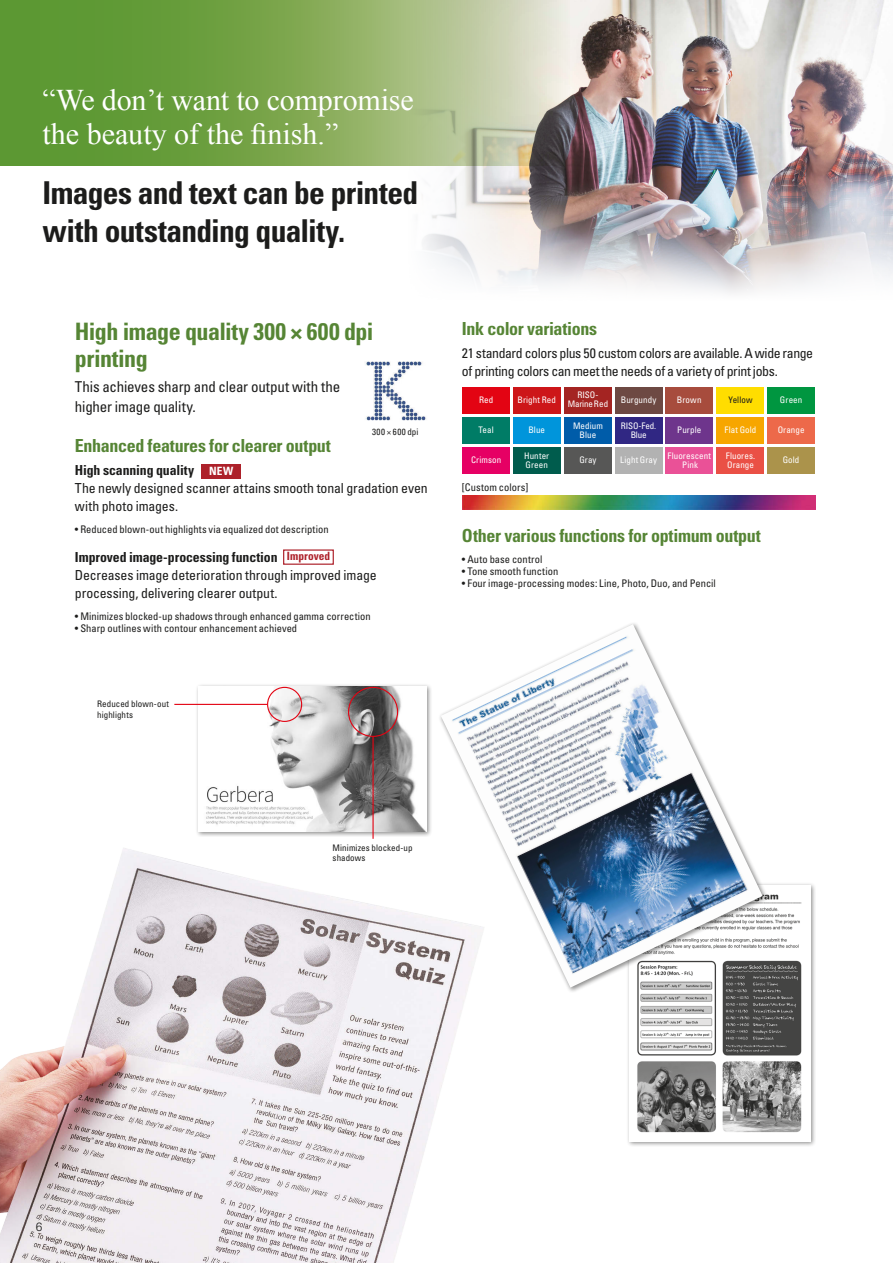
<style>
.page{position:relative;width:893px;height:1263px;background:#fff}
.page>*{position:absolute;margin:0;border:0;box-sizing:border-box;transform-origin:0 0}
.t1{font:700 condensed 31.5px/37.5px "Univers LT Std";letter-spacing:-.025em;color:#1c1c1b}
.t2{font:30px/34.5px "Times New Roman";letter-spacing:-.005em;color:#fff}
.t3{font:700 condensed 24px/27px "Univers LT Std";letter-spacing:-.02em;color:#568535}
.t4{font:700 condensed 18px "Univers LT Std";letter-spacing:-.02em;color:#568535}
.t5{font:condensed 15px/19.5px "Univers LT Std";letter-spacing:-.015em;color:#1c1c1b}
.t6{font:condensed 13.8px/18px "Univers LT Std";letter-spacing:-.01em;color:#1c1c1b}
.t7{font:condensed 13.8px/18px "Univers LT Std";letter-spacing:-.03em;color:#1c1c1b}
.t8{font:700 condensed 13.8px "Univers LT Std";letter-spacing:-.01em;color:#1c1c1b}
.t9{font:300 12px "Univers";color:#1c1c1b}
.t10{font:700 condensed 11.4px "Univers LT Std";color:#ad212a}
.t11{font:700 condensed 11.4px "Univers LT Std";color:#fff}
.t12{font:condensed 10.5px "Univers LT Std";letter-spacing:.005em;color:#1c1c1b}
.t13{font:condensed 9px "Univers LT Std";letter-spacing:.005em;color:#fff}
.t14{font:condensed 9px/10.5px "Univers LT Std";letter-spacing:.01em;color:#1c1c1b}
.t15{font:condensed 9px "Univers LT Std";letter-spacing:.05em;color:#1c1c1b}
.t16{font:condensed 9px "Univers LT Std";letter-spacing:-.02em;color:#fff}
</style>
<div class="page">
<img style="left:423px;top:0;width:470px;height:293px">
<img style="left:0;top:848px;width:466px;height:415px">
<svg style="left:0;top:0;width:570px;height:166px;background:#87ac61"></svg>
<div style="left:195px;top:683px;width:238px;height:154px;background:#1c1c1b;opacity:.5"></div>
<img style="left:198px;top:686px;width:229px;height:145px">
<div style="left:267px;top:687px;width:35px;height:35px;border:1px solid #e30413;border-radius:50%"></div>
<div style="left:348px;top:687px;width:50px;height:50px;border:1px solid #e30413;border-radius:50%"></div>
<hr style="left:174px;top:704px;width:93px;height:1px;background:#e30413">
<hr style="left:372px;top:736px;width:2px;height:103px;background:#e30413">
<div style="left:626px;top:882px;width:190px;height:265px;background:#1c1c1b;opacity:.5"></div>
<img style="left:629px;top:885px;width:181px;height:256px">
<div style="left:438px;top:622px;width:330px;height:371px;background:#1c1c1b;opacity:.5"></div>
<img style="left:441px;top:624px;width:322px;height:363px">
<img style="left:365px;top:361px;width:61px;height:60px">
<div style="left:462px;top:387px;width:48px;height:26px;background:#e30413"></div>
<div style="left:462px;top:417px;width:48px;height:27px;background:#007c66"></div>
<div style="left:462px;top:447px;width:48px;height:27px;background:#e60064"></div>
<div style="left:513px;top:387px;width:48px;height:26px;background:#cd1619"></div>
<div style="left:513px;top:417px;width:48px;height:27px;background:#0095db"></div>
<div style="left:513px;top:447px;width:48px;height:27px;background:#005c4d"></div>
<div style="left:564px;top:387px;width:48px;height:26px;background:#a42422"></div>
<div style="left:564px;top:417px;width:48px;height:27px;background:#005ca9"></div>
<div style="left:564px;top:447px;width:48px;height:27px;background:#575756"></div>
<div style="left:615px;top:387px;width:47px;height:26px;background:#6d4943"></div>
<div style="left:615px;top:417px;width:47px;height:27px;background:#302783"></div>
<div style="left:615px;top:447px;width:47px;height:27px;background:#b2b2b2"></div>
<div style="left:665px;top:387px;width:48px;height:26px;background:#a74c3d"></div>
<div style="left:665px;top:417px;width:48px;height:27px;background:#6e358c"></div>
<div style="left:665px;top:447px;width:48px;height:27px;background:#ea5197"></div>
<div style="left:716px;top:387px;width:48px;height:26px;background:#fd0"></div>
<div style="left:716px;top:417px;width:48px;height:27px;background:#f7a600"></div>
<div style="left:716px;top:447px;width:48px;height:27px;background:#ea5045"></div>
<div style="left:767px;top:387px;width:48px;height:26px;background:#009640"></div>
<div style="left:767px;top:417px;width:48px;height:27px;background:#ed694a"></div>
<div style="left:767px;top:447px;width:48px;height:27px;background:#ab934b"></div>
<div style="left:283px;top:549px;width:51px;height:16px;border:1px solid #ad212a"></div>
<div style="left:202px;top:464px;width:39px;height:14px;background:#ad212a"></div>
<img style="left:462px;top:496px;width:353px;height:13px">
<p class="t2" style="left:43px;top:82px;width:373px">“We don’t want to compromise the beauty of the finish.”</p>
<p class="t1" style="left:43px;top:174px;width:377px">Images and text can be printed with outstanding quality.</p>
<p class="t3" style="left:75px;top:318px;width:300px">High image quality 300 × 600 dpi printing</p>
<p class="t5" style="left:75px;top:377px;width:267px">This achieves sharp and clear output with the higher image quality.</p>
<p class="t4" style="left:75px;top:434px;width:257px">Enhanced features for clearer output</p>
<p class="t8" style="left:75px;top:462px;width:121px">High scanning quality</p>
<p class="t6" style="left:75px;top:479px;width:354px">The newly designed scanner attains smooth tonal gradation even with photo images.</p>
<p class="t12" style="left:75px;top:522px;width:255px">• Reduced blown-out highlights via equalized dot description</p>
<p class="t8" style="left:75px;top:549px;width:204px">Improved image-processing function</p>
<p class="t6" style="left:75px;top:566px;width:303px">Decreases image deterioration through improved image processing, delivering clearer output.</p>
<p class="t12" style="left:75px;top:609px;width:297px">• Minimizes blocked-up shadows through enhanced gamma correction</p>
<p class="t12" style="left:75px;top:621px;width:224px">• Sharp outlines with contour enhancement achieved</p>
<p class="t15" style="left:372px;top:426px;width:48px">300 × 600 dpi</p>
<p class="t11" style="left:209px;top:464px;width:25px">NEW</p>
<p class="t10" style="left:287px;top:549px;width:45px">Improved</p>
<p class="t14" style="left:97px;top:698px;width:73px">Reduced blown-out highlights</p>
<p class="t4" style="left:462px;top:317px;width:137px">Ink color variations</p>
<p class="t7" style="left:462px;top:344px;width:353px">21 standard colors plus 50 custom colors are available. A wide range of printing colors can meet the needs of a variety of print jobs.</p>
<p class="t13" style="left:479px;top:394px;width:16px">Red</p>
<p class="t13" style="left:479px;top:424px;width:17px">Teal</p>
<p class="t13" style="left:471px;top:454px;width:32px">Crimson</p>
<p class="t13" style="left:517px;top:394px;width:40px">Bright Red</p>
<p class="t13" style="left:528px;top:424px;width:18px">Blue</p>
<p class="t13" style="left:524px;top:450px;width:27px">Hunter</p>
<p class="t13" style="left:526px;top:459px;width:24px">Green</p>
<p class="t12" style="left:462px;top:481px;width:68px">[Custom colors]</p>
<p class="t13" style="left:578px;top:389px;width:22px">RISO-</p>
<p class="t16" style="left:568px;top:398px;width:42px">Marine Red</p>
<p class="t13" style="left:573px;top:420px;width:31px">Medium</p>
<p class="t13" style="left:580px;top:429px;width:18px">Blue</p>
<p class="t13" style="left:579px;top:454px;width:19px">Gray</p>
<p class="t13" style="left:621px;top:394px;width:37px">Burgundy</p>
<p class="t13" style="left:621px;top:420px;width:37px">RISO-Fed.</p>
<p class="t13" style="left:631px;top:429px;width:17px">Blue</p>
<p class="t13" style="left:620px;top:454px;width:39px">Light Gray</p>
<p class="t13" style="left:677px;top:394px;width:26px">Brown</p>
<p class="t13" style="left:677px;top:424px;width:26px">Purple</p>
<p class="t13" style="left:667px;top:450px;width:45px">Fluorescent</p>
<p class="t13" style="left:682px;top:459px;width:17px">Pink</p>
<p class="t14" style="left:728px;top:394px;width:26px">Yellow</p>
<p class="t13" style="left:724px;top:424px;width:33px">Flat Gold</p>
<p class="t13" style="left:726px;top:450px;width:31px">Fluores.</p>
<p class="t13" style="left:727px;top:459px;width:28px">Orange</p>
<p class="t4" style="left:462px;top:524px;width:300px">Other various functions for optimum output</p>
<p class="t12" style="left:462px;top:552px;width:82px">• Auto base control</p>
<p class="t12" style="left:462px;top:564px;width:98px">• Tone smooth function</p>
<p class="t12" style="left:462px;top:576px;width:255px">• Four image-processing modes: Line, Photo, Duo, and Pencil</p>
<p class="t13" style="left:780px;top:394px;width:24px">Green</p>
<p class="t13" style="left:778px;top:424px;width:28px">Orange</p>
<p class="t13" style="left:783px;top:454px;width:18px">Gold</p>
<p class="t14" style="left:333px;top:842px;width:82px">Minimizes blocked-up shadows</p>
<p class="t9" style="left:36px;top:1219px;width:8px">6</p>
</div>
